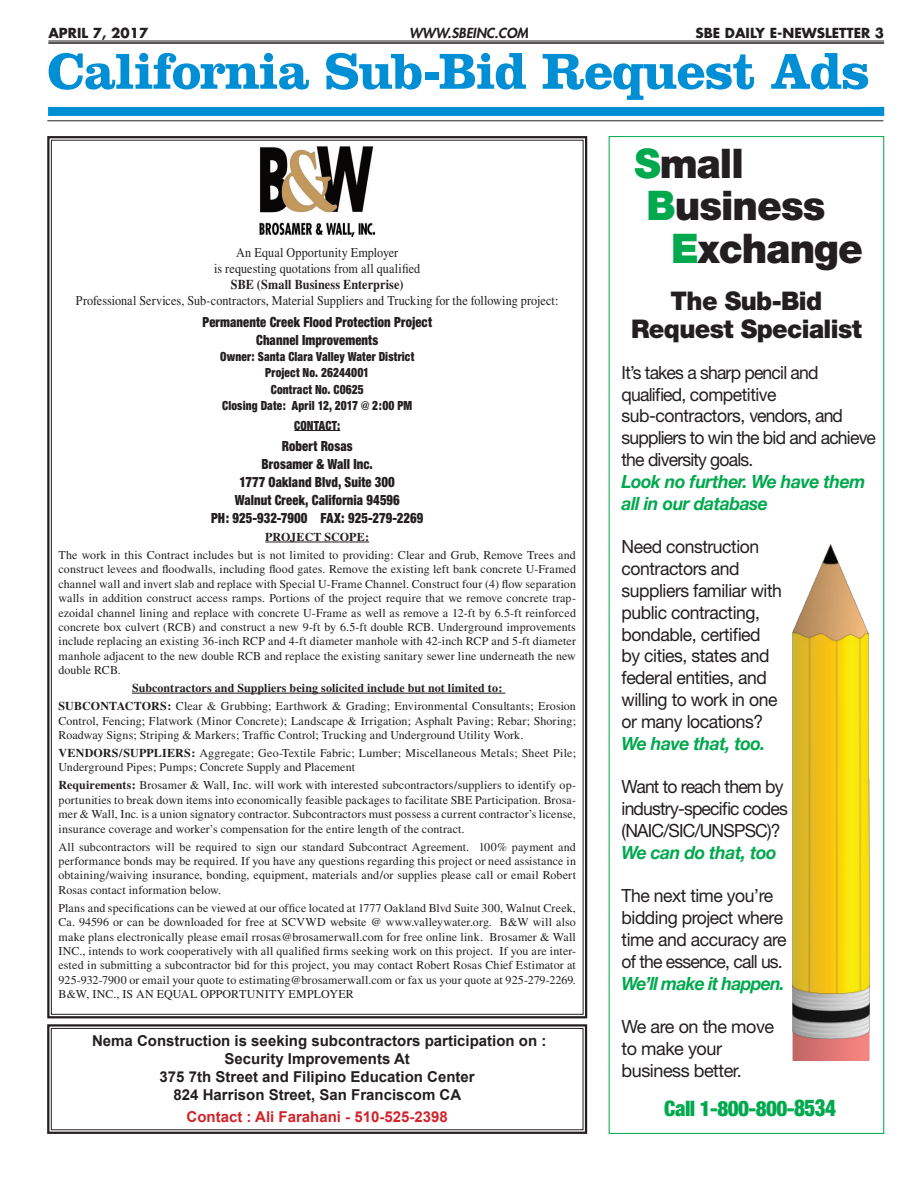
<style>
.page{position:relative;width:918px;height:1188px;background:#fff}
.page>*{position:absolute;margin:0;border:0;box-sizing:border-box;transform-origin:0 0}
.t1{font:700 52.5px "Clarendon LT Std";letter-spacing:-.025em;color:#008fd5}
.t2{font:900 40.95px "Helvetica Neue";letter-spacing:-.025em;color:#231f20}
.t3{font:900 25.8px/27.3px "Helvetica Neue";letter-spacing:-.025em;color:#231f20;text-align:center}
.t4{font:900 condensed 21.15px "Helvetica Neue";letter-spacing:-.025em;color:#00a94e}
.t5{font:18.15px/21.8px "Helvetica Neue";letter-spacing:-.025em;color:#231f20}
.t6{font:18.15px/21.8px "Helvetica Neue";letter-spacing:-.045em;color:#231f20}
.t7{font:italic 700 18.15px/21.8px "Helvetica Neue";letter-spacing:-.025em;color:#00a94e}
.t8{font:italic 700 18.15px "Helvetica Neue";letter-spacing:-.045em;color:#00a94e}
.t9{font:15px/18px "Sans Black Condensed DTC";letter-spacing:.005em;color:#231f20;text-align:center;scale:.9 1}
.t10{font:700 15px/18px "Arial";color:#231f20;text-align:center}
.t11{font:700 15px "Arial";color:#d1232a}
.t12{font:13.5px/16.2px "Times";letter-spacing:.005em;color:#231f20;text-align:center;scale:.9 1}
.t13{font:13.5px/16.2px "Sans Black Condensed DTC";letter-spacing:.01em;color:#231f20;text-align:center;scale:.9 1}
.t14{font:700 13.5px "Futura";color:#231f20}
.t15{font:700 13.5px "Times";letter-spacing:.01em;color:#231f20;scale:.9 1}
.t16{font:italic 800 13.5px "Futura";color:#231f20}
.t17{font:12px/14.4px "Times";letter-spacing:.01em;color:#231f20;text-align:justify}
.t18{font:700 12px/18px "Times";letter-spacing:.005em;color:#231f20;text-align:center}
.s1{font-weight:400}
.s2{font-weight:700}
.s3{color:#00a94e}
.s4{font-size:23.55px}
</style>
<div class="page">
<hr style="left:48px;top:41px;width:836px;height:1px;background:#231f20">
<hr style="left:48px;top:42px;width:836px;height:2px;background:#231f20">
<div style="left:48px;top:107px;width:836px;height:9px;background:#008fd5"></div>
<hr style="left:47px;top:120px;width:836px;height:1px;background:#231f20">
<svg style="left:47px;top:1024px;width:541px;height:110px"></svg>
<div style="left:51px;top:1028px;width:532px;height:102px;border:1px solid #231f20"></div>
<img style="left:792px;top:544px;width:78px;height:516px">
<svg style="left:47px;top:136px;width:541px;height:883px"></svg>
<img style="left:257px;top:145px;width:120px;height:91px">
<p class="t14" style="left:48px;top:24px;width:101px">APRIL 7, 2017</p>
<p class="t16" style="left:409px;top:24px;width:121px">WWW.SBEINC.COM</p>
<p class="t14" style="left:695px;top:24px;width:190px">SBE DAILY E-NEWSLETTER 3</p>
<h1 class="t1" style="left:47px;top:39px;width:824px">California Sub-Bid Request Ads</h1>
<p class="t12" style="left:214px;top:244px;width:231px">An Equal Opportunity Employer<br>is requesting quotations from all qualified</p>
<p class="t15" style="left:231px;top:277px;width:193px">SBE (Small Business Enterprise)</p>
<p class="t12" style="left:76px;top:293px;width:538px">Professional Services, Sub-contractors, Material Suppliers and Trucking for the following project:</p>
<p class="t9" style="left:203px;top:313px;width:256px">Permanente Creek Flood Protection Project<br>Channel Improvements</p>
<p class="t13" style="left:220px;top:348px;width:217px">Owner: Santa Clara Valley Water District<br>Project No. 26244001<br>Contract No. C0625<br>Closing Date: April 12, 2017 @ 2:00 PM</p>
<p class="t13" style="left:294px;top:417px;width:52px">CONTACT:</p>
<p class="t9" style="left:211px;top:437px;width:237px">Robert Rosas<br>Brosamer &amp; Wall Inc.<br>1777 Oakland Blvd, Suite 300<br>Walnut Creek, California 94596<br>PH: 925-932-7900 FAX: 925-279-2269</p>
<p class="t18" style="left:265px;top:528px;width:105px">PROJECT SCOPE:</p>
<p class="t17" style="left:59px;top:548px;width:519px">The work in this Contract includes but is not limited to providing: Clear and Grub, Remove Trees and construct levees and floodwalls, including flood gates. Remove the existing left bank concrete U-Framed channel wall and invert slab and replace with Special U-Frame Channel. Construct four (4) flow separation walls in addition construct access ramps. Portions of the project require that we remove concrete trap&shy;ezoidal channel lining and replace with concrete U-Frame as well as remove a 12-ft by 6.5-ft reinforced concrete box culvert (RCB) and construct a new 9-ft by 6.5-ft double RCB. Underground improvements include replacing an existing 36-inch RCP and 4-ft diameter manhole with 42-inch RCP and 5-ft diameter manhole adjacent to the new double RCB and replace the existing sanitary sewer line underneath the new double RCB.</p>
<p class="t18" style="left:59px;top:679px;width:519px">Subcontractors and Suppliers being solicited include but not limited to:<br>SUBCONTACTORS: <span class="s1">Clear &amp; Grubbing; Earthwork &amp; Grading; Environmental Consultants; Erosion</span></p>
<p class="t17" style="left:59px;top:713px;width:519px">Control, Fencing; Flatwork (Minor Concrete); Landscape &amp; Irrigation; Asphalt Paving; Rebar; Shoring;<br>Roadway Signs; Striping &amp; Markers; Traffic Control; Trucking and Underground Utility Work.</p>
<p class="t17" style="left:59px;top:746px;width:519px"><span class="s2">VENDORS/SUPPLIERS:</span> Aggregate; Geo-Textile Fabric; Lumber; Miscellaneous Metals; Sheet Pile;<br>Underground Pipes; Pumps; Concrete Supply and Placement</p>
<p class="t17" style="left:59px;top:778px;width:519px"><span class="s2">Requirements:</span> Brosamer &amp; Wall, Inc. will work with interested subcontractors/suppliers to identify op&shy;portunities to break down items into economically feasible packages to facilitate SBE Participation. Brosa&shy;mer &amp; Wall, Inc. is a union signatory contractor. Subcontractors must possess a current contractor’s license, insurance coverage and worker’s compensation for the entire length of the contract.</p>
<p class="t17" style="left:59px;top:839px;width:519px">All subcontractors will be required to sign our standard Subcontract Agreement. 100% payment and performance bonds may be required. If you have any questions regarding this project or need assistance in obtaining/waiving insurance, bonding, equipment, materials and/or supplies please call or email Robert Rosas contact information below.</p>
<p class="t17" style="left:59px;top:901px;width:519px">Plans and specifications can be viewed at our office located at 1777 Oakland Blvd Suite 300, Walnut Creek, Ca. 94596 or can be downloaded for free at SCVWD website @ www.valleywater.org. B&amp;W will also make plans electronically please email rrosas@brosamerwall.com for free online link. Brosamer &amp; Wall INC., intends to work cooperatively with all qualified firms seeking work on this project. If you are inter&shy;ested in submitting a subcontractor bid for this project, you may contact Robert Rosas Chief Estimator at 925-932-7900 or email your quote to estimating@brosamerwall.com or fax us your quote at 925-279-2269.<br>B&amp;W, INC., IS AN EQUAL OPPORTUNITY EMPLOYER</p>
<p class="t10" style="left:92px;top:1033px;width:456px">Nema Construction is seeking subcontractors participation on :<br>Security Improvements At<br>375 7th Street and Filipino Education Center<br>824 Harrison Street, San Franciscom CA</p>
<p class="t11" style="left:187px;top:1107px;width:263px">Contact : Ali Farahani - 510-525-2398</p>
<h2 class="t2" style="left:634px;top:139px;width:111px"><span class="s3">S</span>mall</h2>
<h2 class="t2" style="left:647px;top:181px;width:180px"><span class="s3">B</span>usiness</h2>
<h2 class="t2" style="left:671px;top:224px;width:194px"><span class="s3">E</span>xchange</h2>
<h3 class="t3" style="left:631px;top:287px;width:232px">The Sub-Bid<br>Request Specialist</h3>
<h3 class="t6" style="left:622px;top:361px;width:256px">It’s takes a sharp pencil and qualified, competitive sub-contractors, vendors, and suppliers to win the bid and achieve the diversity goals.</h3>
<h3 class="t7" style="left:622px;top:470px;width:245px">Look no further. We have them all in our database</h3>
<h3 class="t5" style="left:622px;top:536px;width:162px">Need construction contractors and suppliers familiar with public contracting, bondable, certified by cities, states and federal entities, and willing to work in one or many locations?</h3>
<h3 class="t7" style="left:622px;top:732px;width:145px">We have that, too.</h3>
<h3 class="t6" style="left:622px;top:776px;width:168px">Want to reach them by industry-specific codes (NAIC/SIC/UNSPSC)?</h3>
<h3 class="t7" style="left:622px;top:841px;width:156px">We can do that, too</h3>
<h3 class="t5" style="left:622px;top:885px;width:167px">The next time you’re bidding project where time and accuracy are of the essence, call us.</h3>
<h3 class="t8" style="left:622px;top:972px;width:165px">We’ll make it happen.</h3>
<h3 class="t5" style="left:622px;top:1016px;width:154px">We are on the move to make your business better.</h3>
<h3 class="t4" style="left:664px;top:1095px;width:173px">Call 1-800-800-<span class="s4">8534</span></h3>
</div>
